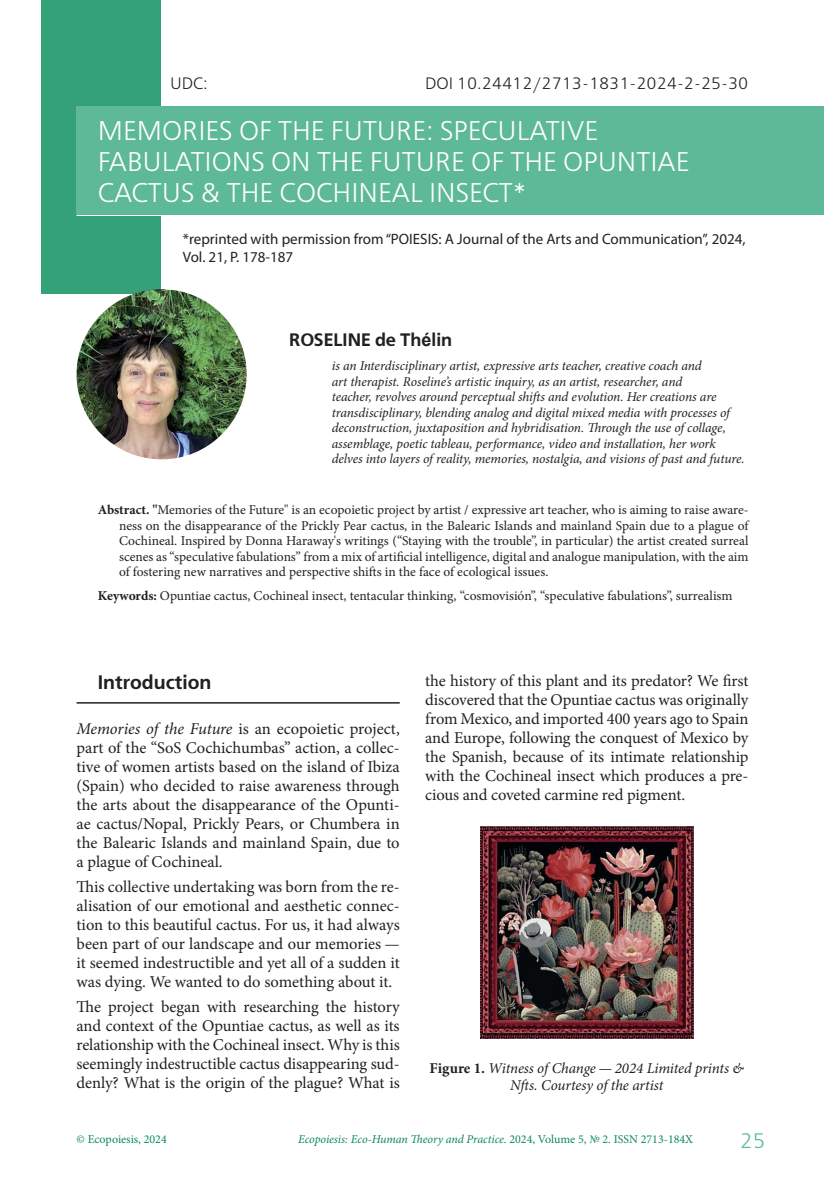
<style>
.page{position:relative;width:825px;height:1191px;background:#fff}
.page>*{position:absolute;margin:0;border:0;box-sizing:border-box;transform-origin:0 0}
.t1{font:27px/31px "Free Set C";color:#fff}
.t2{font:21px "Free Set C";color:#5db998}
.t3{font:700 19.5px "Free Set C";color:#231f20}
.t4{font:700 18px "Free Set C";color:#231f20}
.t5{font:16.5px/19px "Minion Pro";letter-spacing:-.005em;color:#231f20;text-align:justify}
.t6{font:16.5px "Free Set C";color:#231f20}
.t7{font:15px/17.2px "Myriad Pro";color:#231f20}
.t8{font:italic 15px/17.2px "Minion Pro";letter-spacing:-.01em;color:#231f20;text-align:center}
.t9{font:13.5px/15.5px "Minion Pro";color:#231f20;text-align:justify}
.t10{font:italic 13.5px/15.6px "Minion Pro";letter-spacing:-.01em;color:#231f20}
.t11{font:italic 12px "Minion Pro";letter-spacing:-.005em;color:#0c8956}
.t12{font:12px "Minion Pro";color:#0c8956}
.s1{font-family:"Arial"}
.s2{font-weight:700}
.s3{font-style:italic}
.s4{font-weight:700;font-style:normal}
.s5{font-style:normal}
</style>
<div class="page">
<div style="left:42px;top:0;width:119px;height:293px;background:#34a179"></div>
<div style="left:77px;top:107px;width:747px;height:108px;background:#5db998"></div>
<hr style="left:77px;top:215px;width:734px;height:1px;background:#fff">
<hr style="left:77px;top:702px;width:323px;height:1px;background:#231f20">
<img style="left:480px;top:826px;width:213px;height:213px">
<img style="left:77px;top:289px;width:170px;height:170px;border-radius:85px">
<p class="t6" style="left:170px;top:74px;width:39px">UDC:</p>
<p class="t6" style="left:425px;top:74px;width:325px">DOI 10.24412/2713-1831-2024-2-25-30</p>
<h1 class="t1" style="left:98px;top:116px;width:593px">MEMORIES OF THE FUTURE: SPECULATIVE<br>FABULATIONS ON THE FUTURE OF THE OPUNTIAE<br>CACTUS &amp; THE COCHINEAL INSECT*</h1>
<p class="t7" style="left:183px;top:230px;width:564px">*reprinted with permission from “POIESIS: A Journal of the Arts and Communication”, 2024,<br>Vol. 21, P. 178-187</p>
<p class="t4" style="left:289px;top:329px;width:165px">ROSELINE de Th<span class="s1">é</span>lin</p>
<p class="t10" style="left:332px;top:358px;width:413px">is an Interdisciplinary artist, expressive arts teacher, creative coach and<br>art therapist. Roseline’s artistic inquiry, as an artist, researcher, and<br>teacher, revolves around perceptual shifts and evolution. Her creations are transdisciplinary, blending analog and digital mixed media with processes of deconstruction, juxtaposition and hybridisation. Through the use of collage, assemblage, poetic tableau, performance, video and installation, her work delves into layers of reality, memories, nostalgia, and visions of past and future.</p>
<p class="t9" style="left:119px;top:502px;width:631px;text-indent:-21px"><span class="s2">Abstract. "</span>Memories of the Future" is an ecopoietic project by artist / expressive art teacher, who is aiming to raise aware&shy;ness on the disappearance of the Prickly Pear cactus, in the Balearic Islands and mainland Spain due to a plague of Cochineal. Inspired by Donna Haraway's writings (“Staying with the trouble”, in particular) the artist created surreal scenes as “speculative fabulations” from a mix of artificial intelligence, digital and analogue manipulation, with the aim of fostering new narratives and perspective shifts in the face of ecological issues.</p>
<p class="t9" style="left:98px;top:588px;width:636px"><span class="s2">Keywords:</span> Opuntiae cactus, Cochineal insect, tentacular thinking, “cosmovisión”, “speculative fabulations”, surrealism</p>
<p class="t3" style="left:98px;top:671px;width:115px">Introduction</p>
<p class="t5" style="left:77px;top:719px;width:325px"><span class="s3">Memories of the Future</span> is an ecopoietic project, part of the “SoS Cochichumbas” action, a collec&shy;tive of women artists based on the island of Ibiza (Spain) who decided to raise awareness through the arts about the disappearance of the Opunti&shy;ae cactus/Nopal, Prickly Pears, or Chumbera in the Balearic Islands and mainland Spain, due to a plague of Cochineal.</p>
<p class="t5" style="left:77px;top:877px;width:325px">This collective undertaking was born from the re&shy;alisation of our emotional and aesthetic connec&shy;tion to this beautiful cactus. For us, it had always been part of our landscape and our memories — it seemed indestructible and yet all of a sudden it was dying. We wanted to do something about it.</p>
<p class="t5" style="left:77px;top:997px;width:325px">The project began with researching the history and context of the Opuntiae cactus, as well as its relationship with the Cochineal insect. Why is this seemingly indestructible cactus disappearing sud&shy;denly? What is the origin of the plague? What is</p>
<p class="t5" style="left:425px;top:671px;width:325px">the history of this plant and its predator? We first discovered that the Opuntiae cactus was originally from Mexico, and imported 400 years ago to Spain and Europe, following the conquest of Mexico by the Spanish, because of its intimate relationship with the Cochineal insect which produces a pre&shy;cious and coveted carmine red pigment.</p>
<p class="t8" style="left:430px;top:1059px;width:316px"><span class="s4">Figure 1.</span> Witness of Change — 2024 Limited prints &amp;<br>Nfts. Courtesy of the artist</p>
<p class="t12" style="left:77px;top:1131px;width:92px">© Ecopoiesis, 2024</p>
<p class="t11" style="left:298px;top:1130px;width:397px">Ecopoiesis: Eco-Human Theory and Practice<span class="s5">. 2024, Volume 5, № 2. ISSN 2713-184X</span></p>
<p class="t2" style="left:740px;top:1128px;width:27px">25</p>
</div>
